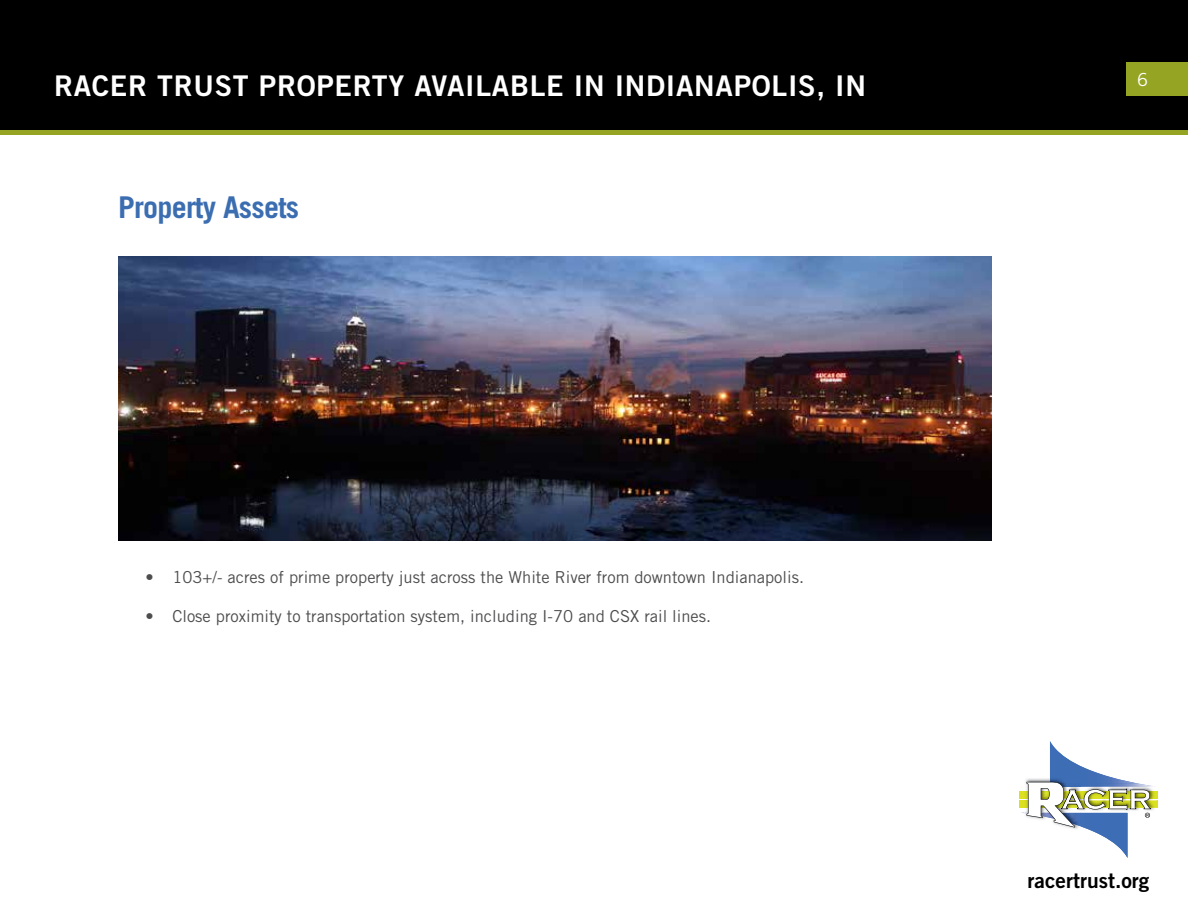
<style>
.page{position:relative;width:1188px;height:918px;background:#fff}
.page>*{position:absolute;margin:0;border:0;box-sizing:border-box;transform-origin:0 0}
.t1{font:700 30px "Trade Gothic LT Std";letter-spacing:-.025em;color:#3b6db1}
.t2{font:28.5px "Trade Gothic LT Std Bd 2";letter-spacing:.025em;color:#fff}
.t3{font:21px "Trade Gothic LT Std Bd 2";color:#000}
.t4{font:18px "Trade Gothic LT Std";color:#fff}
.t5{font:16.5px "Trade Gothic LT Std";color:#4d4d4f}
</style>
<div class="page">
<div style="left:1px;top:1px;width:1186px;height:131px;background:#000"></div>
<div style="left:0;top:0;width:1188px;height:133px;border:2px solid #000"></div>
<div style="left:1126px;top:62px;width:62px;height:34px;background:#96a424"></div>
<div style="left:0;top:130px;width:1188px;height:5px;background:#96a424"></div>
<div style="left:1019px;top:791px;width:139px;height:7px;background:#dbe120"></div>
<div style="left:1019px;top:801px;width:139px;height:7px;background:#dbe120"></div>
<svg style="left:1021px;top:741px;width:137px;height:117px"></svg>
<img style="left:118px;top:256px;width:874px;height:285px">
<h2 class="t2" style="left:54px;top:68px;width:814px">RACER TRUST PROPERTY AVAILABLE IN INDIANAPOLIS, IN</h2>
<h1 class="t1" style="left:118px;top:189px;width:183px">Property Assets</h1>
<p class="t5" style="left:145px;top:568px;width:660px">• 103+/- acres of prime property just across the White River from downtown Indianapolis.</p>
<p class="t5" style="left:145px;top:607px;width:567px">• Close proximity to transportation system, including I-70 and CSX rail lines.</p>
<p class="t4" style="left:1137px;top:68px;width:12px">6</p>
<p class="t3" style="left:1028px;top:867px;width:123px">racertrust.org</p>
</div>
